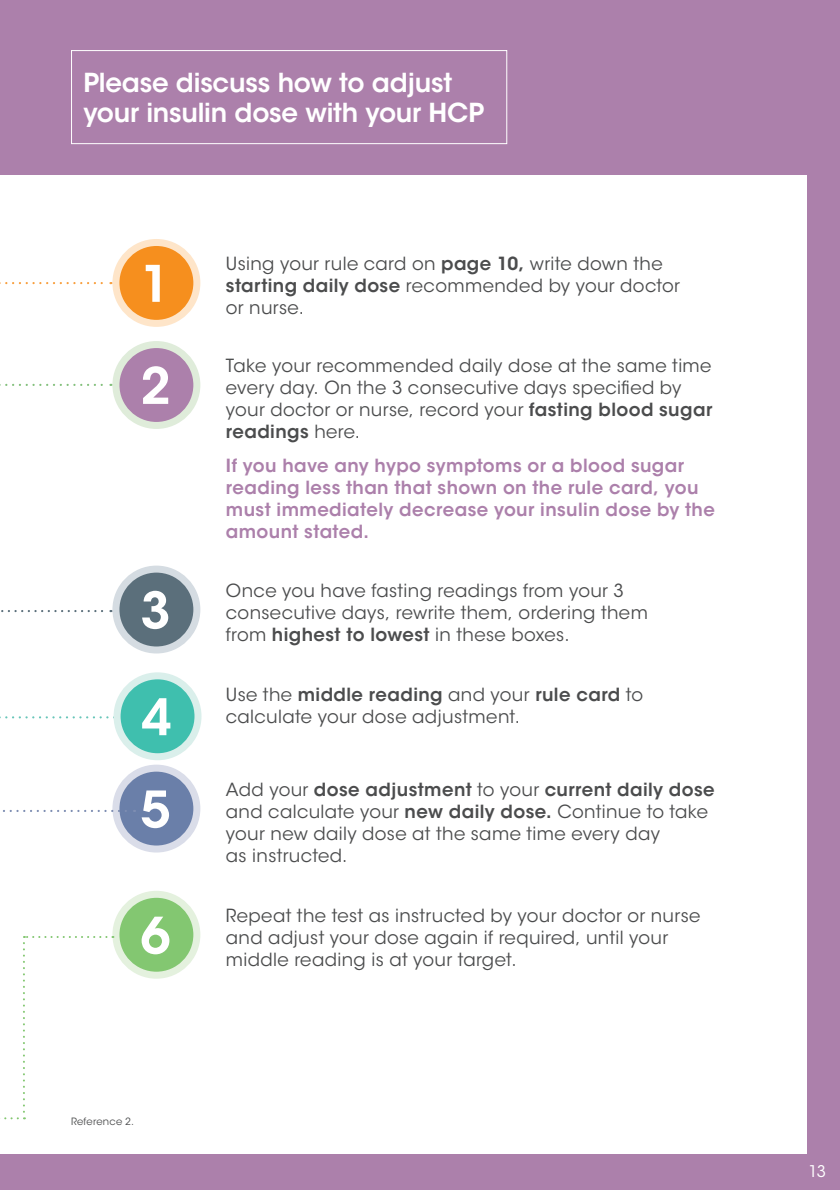
<style>
.page{position:relative;width:840px;height:1190px;background:#fff}
.page>*{position:absolute;margin:0;border:0;box-sizing:border-box;transform-origin:0 0}
.white_bullets___cros{font:600 50px "ITC Avant Garde Std";color:#fff}
.Headers{font:600 26px/30px "ITC Avant Garde Std";letter-spacing:-.01em;color:#fff}
.body_copy{font:18px/22px "ITC Avant Garde Std";letter-spacing:.02em;color:#4b4c4d}
.body_copy-2{font:600 18px/22px "ITC Avant Garde Std";letter-spacing:.025em;color:#ac80ab}
.t1{font:16px "ITC Avant Garde Std";color:#fff}
.white_bullets___cros-2{font:10px "ITC Avant Garde Std";letter-spacing:.025em;color:#4b4c4d}
.s1{font-weight:600}
</style>
<div class="page">
<div style="left:0;top:0;width:839px;height:1190px;background:#ac80ab"></div>
<div style="left:0;top:175px;width:806px;height:978px;background:#fff"></div>
<div style="left:116px;top:242px;width:81px;height:81px;background:#f68f1e;border-radius:50%"></div>
<div style="left:112px;top:239px;width:88px;height:88px;border:7px solid #fee5c9;border-radius:50%"></div>
<div style="left:116px;top:344px;width:81px;height:81px;background:#ac80ab;border-radius:50%"></div>
<div style="left:112px;top:341px;width:88px;height:88px;border:7px solid #dfecda;border-radius:50%"></div>
<div style="left:116px;top:569px;width:81px;height:81px;background:#5b6f7b;border-radius:50%"></div>
<div style="left:112px;top:565px;width:88px;height:88px;border:7px solid #d5dce2;border-radius:50%"></div>
<div style="left:116px;top:768px;width:81px;height:81px;background:#6a7fa9;border-radius:50%"></div>
<div style="left:112px;top:764px;width:88px;height:88px;border:7px solid #dadde9;border-radius:50%"></div>
<div style="left:116px;top:894px;width:81px;height:81px;background:#83c771;border-radius:50%"></div>
<div style="left:112px;top:891px;width:88px;height:87px;border:7px solid #e4f1de;border-radius:50%"></div>
<svg style="left:0;top:282px;width:111px;height:2px"></svg>
<svg style="left:0;top:384px;width:111px;height:2px"></svg>
<svg style="left:1px;top:610px;width:110px;height:2px"></svg>
<svg style="left:0;top:716px;width:115px;height:8px"></svg>
<div style="left:117px;top:676px;width:81px;height:81px;background:#3fbfae;border-radius:50%"></div>
<div style="left:114px;top:672px;width:87px;height:88px;border:7px solid #daefeb;border-radius:50%"></div>
<svg style="left:0;top:936px;width:106px;height:183px"></svg>
<svg style="left:3px;top:810px;width:132px;height:2px"></svg>
<div style="left:71px;top:50px;width:436px;height:94px;border:1px solid #fff"></div>
<p class="Headers" style="left:83px;top:67px;width:402px">Please discuss how to adjust your insulin dose with your HCP</p>
<p class="white_bullets___cros" style="left:140px;top:252px;width:32px">1</p>
<p class="body_copy" style="left:226px;top:253px;width:455px">Using your rule card on <span class="s1">page 10,</span> write down the <span class="s1">starting daily dose</span> recommended by your doctor or nurse.</p>
<p class="white_bullets___cros" style="left:140px;top:354px;width:32px">2</p>
<p class="body_copy" style="left:226px;top:355px;width:488px">Take your recommended daily dose at the same time every day. On the 3 consecutive days specified by your doctor or nurse, record your <span class="s1">fasting blood sugar readings</span> here.</p>
<p class="body_copy-2" style="left:226px;top:454px;width:490px">If you have any hypo symptoms or a blood sugar reading less than that shown on the rule card, you must immediately decrease your insulin dose by the amount stated.</p>
<p class="white_bullets___cros" style="left:140px;top:578px;width:32px">3</p>
<p class="body_copy" style="left:226px;top:580px;width:423px">Once you have fasting readings from your 3 consecutive days, rewrite them, ordering them from <span class="s1">highest to lowest</span> in these boxes.</p>
<p class="white_bullets___cros" style="left:141px;top:685px;width:32px">4</p>
<p class="body_copy" style="left:226px;top:684px;width:419px">Use the <span class="s1">middle reading</span> and your <span class="s1">rule card</span> to calculate your dose adjustment.</p>
<p class="white_bullets___cros" style="left:140px;top:777px;width:32px">5</p>
<p class="body_copy" style="left:226px;top:779px;width:490px">Add your <span class="s1">dose adjustment</span> to your <span class="s1">current daily dose </span>and calculate your <span class="s1">new daily dose.</span> Continue to take your new daily dose at the same time every day<br>as instructed.</p>
<p class="white_bullets___cros" style="left:140px;top:904px;width:32px">6</p>
<p class="body_copy" style="left:226px;top:905px;width:476px">Repeat the test as instructed by your doctor or nurse and adjust your dose again if required, until your middle reading is at your target.</p>
<p class="white_bullets___cros-2" style="left:71px;top:1115px;width:64px">Reference 2.</p>
<p class="t1" style="left:808px;top:1161px;width:19px">13</p>
</div>
